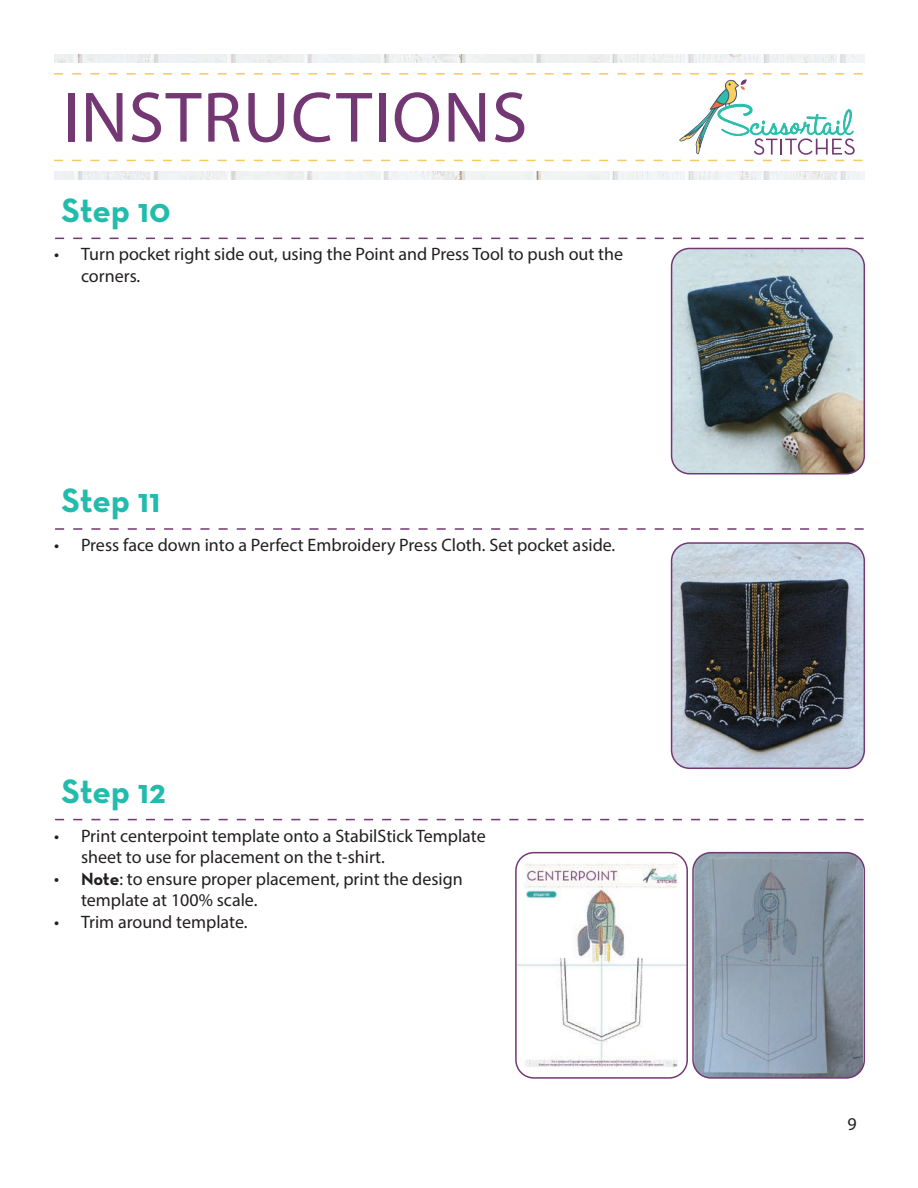
<style>
.page{position:relative;width:918px;height:1188px;background:#fff}
.page>*{position:absolute;margin:0;border:0;box-sizing:border-box;transform-origin:0 0}
.t1{font:72px "Myriad Pro";letter-spacing:.02em;color:#733773}
.t2{font:700 34.5px "Neutra Text";letter-spacing:-.005em;color:#22bcac}
.t3{font:18px/21.6px "Myriad Pro";color:#231f20}
.s1{font-family:"Neutra Text";font-weight:700}
</style>
<div class="page">
<img style="left:54px;top:54px;width:810px;height:126px">
<div style="left:29px;top:63px;width:863px;height:108px;background:#fff"></div>
<svg style="left:54px;top:73px;width:809px;height:88px"></svg>
<svg style="left:55px;top:238px;width:809px;height:1px"></svg>
<img style="left:672px;top:248px;width:192px;height:226px">
<div style="left:671px;top:248px;width:194px;height:226px;border:2px solid #733773;border-radius:18px"></div>
<svg style="left:55px;top:528px;width:809px;height:2px"></svg>
<img style="left:672px;top:545px;width:192px;height:223px">
<div style="left:671px;top:542px;width:194px;height:227px;border:2px solid #733773;border-radius:18px"></div>
<svg style="left:55px;top:819px;width:809px;height:1px"></svg>
<img style="left:695px;top:853px;width:168px;height:223px">
<div style="left:692px;top:852px;width:173px;height:227px;border:2px solid #733773;border-radius:18px"></div>
<img style="left:518px;top:854px;width:169px;height:222px">
<div style="left:515px;top:852px;width:173px;height:227px;border:2px solid #733773;border-radius:18px"></div>
<h1 class="t1" style="left:63px;top:73px;width:466px">INSTRUCTIONS</h1>
<h2 class="t2" style="left:62px;top:188px;width:111px">Step 10</h2>
<p class="t3" style="left:81px;top:243px;width:544px;text-indent:-27px">• Turn pocket right side out, using the Point and Press Tool to push out the corners.</p>
<h2 class="t2" style="left:62px;top:479px;width:101px">Step 11</h2>
<p class="t3" style="left:54px;top:534px;width:563px">• Press face down into a Perfect Embroidery Press Cloth. Set pocket aside.</p>
<h2 class="t2" style="left:62px;top:770px;width:106px">Step 12</h2>
<p class="t3" style="left:81px;top:825px;width:406px;text-indent:-27px">• Print centerpoint template onto a StabilStick Template sheet to use for placement on the t-shirt.</p>
<p class="t3" style="left:81px;top:868px;width:383px;text-indent:-27px"><span class="s1">• Note</span>: to ensure proper placement, print the design template at 100% scale.</p>
<p class="t3" style="left:54px;top:911px;width:195px">• Trim around template.</p>
<p class="t3" style="left:848px;top:1113px;width:11px">9</p>
</div>
